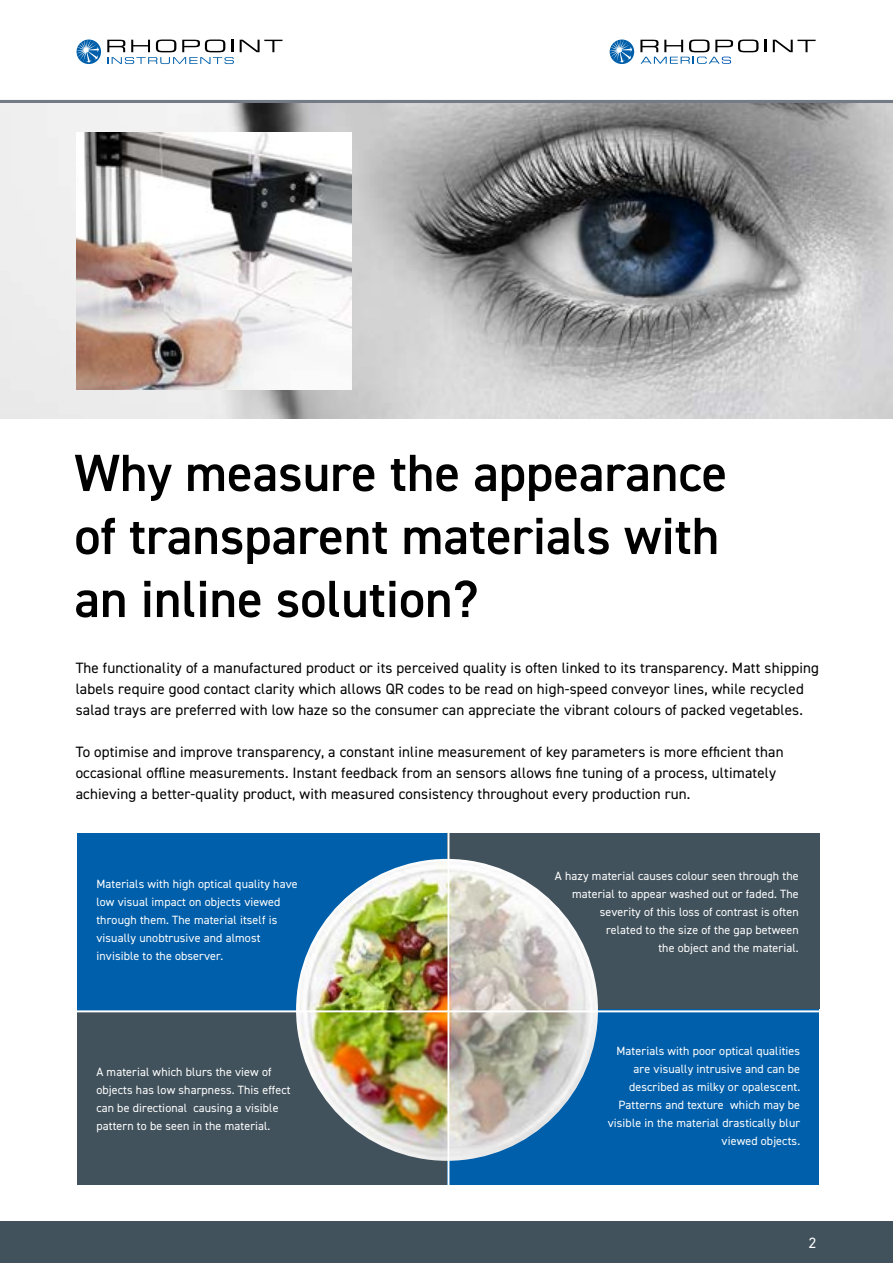
<style>
.page{position:relative;width:893px;height:1263px;background:#fff}
.page>*{position:absolute;margin:0;border:0;box-sizing:border-box;transform-origin:0 0}
.t1{font:600 52.5px/63px "DIN2014";color:#000}
.t2{font:15px/21px "DIN2014";letter-spacing:.01em;color:#000}
.t3{font:15px "DIN2014";color:#fff}
.t4{font:12px/18px "DIN2014";letter-spacing:.01em;color:#fff}
</style>
<div class="page">
<svg style="left:0;top:100px;width:893px;height:4px;background:#848990"></svg>
<svg style="left:240px;top:40px;width:42px;height:12px"></svg>
<svg style="left:107px;top:40px;width:127px;height:24px"></svg>
<svg style="left:77px;top:40px;width:24px;height:24px"></svg>
<svg style="left:77px;top:40px;width:22px;height:23px"></svg>
<svg style="left:764px;top:40px;width:2px;height:12px"></svg>
<svg style="left:773px;top:40px;width:43px;height:12px"></svg>
<svg style="left:610px;top:40px;width:24px;height:24px"></svg>
<svg style="left:610px;top:40px;width:22px;height:23px"></svg>
<svg style="left:640px;top:40px;width:118px;height:24px"></svg>
<div style="left:77px;top:833px;width:371px;height:178px;background:#005faa"></div>
<div style="left:77px;top:1011px;width:371px;height:174px;background:#42525c"></div>
<div style="left:447px;top:833px;width:372px;height:178px;background:#42525c"></div>
<div style="left:447px;top:1010px;width:372px;height:175px;background:#005faa"></div>
<img style="left:0;top:104px;width:893px;height:314px">
<div style="left:0;top:1221px;width:893px;height:42px;background:#42525c"></div>
<img style="left:76px;top:132px;width:275px;height:257px">
<img style="left:296px;top:859px;width:302px;height:302px;border-radius:151px">
<hr style="left:447px;top:828px;width:2px;height:369px;background:#fff">
<hr style="left:32px;top:1010px;width:792px;height:2px;background:#fff">
<h1 class="t1" style="left:74px;top:440px;width:654px">Why measure the appearance of transparent materials with an inline solution?</h1>
<p class="t2" style="left:76px;top:657px;width:745px">The functionality of a manufactured product or its perceived quality is often linked to its transparency. Matt shipping labels require good contact clarity which allows QR codes to be read on high-speed conveyor lines, while recycled salad trays are preferred with low haze so the consumer can appreciate the vibrant colours of packed vegetables.</p>
<p class="t2" style="left:76px;top:741px;width:709px">To optimise and improve transparency, a constant inline measurement of key parameters is more efficient than occasional offline measurements. Instant feedback from an sensors allows fine tuning of a process, ultimately achieving a better-quality product, with measured consistency throughout every production run.</p>
<p class="t4" style="left:96px;top:874px;width:203px">Materials with high optical quality have low visual impact on objects viewed through them. The material itself is visually unobtrusive and almost invisible to the observer.</p>
<p class="t4" style="left:555px;top:866px;width:245px;text-align:right">A hazy material causes colour seen through the material to appear washed out or faded. The severity of this loss of contrast is often<br>related to the size of the gap between<br>the object and the material.</p>
<p class="t4" style="left:96px;top:1062px;width:196px">A material which blurs the view of objects has low sharpness. This effect can be directional causing a visible pattern to be seen in the material.</p>
<p class="t4" style="left:608px;top:1042px;width:194px;text-align:right">Materials with poor optical qualities are visually intrusive and can be described as milky or opalescent.<br>Patterns and texture which may be visible in the material drastically blur viewed objects.</p>
<p class="t3" style="left:809px;top:1233px;width:9px">2</p>
</div>
